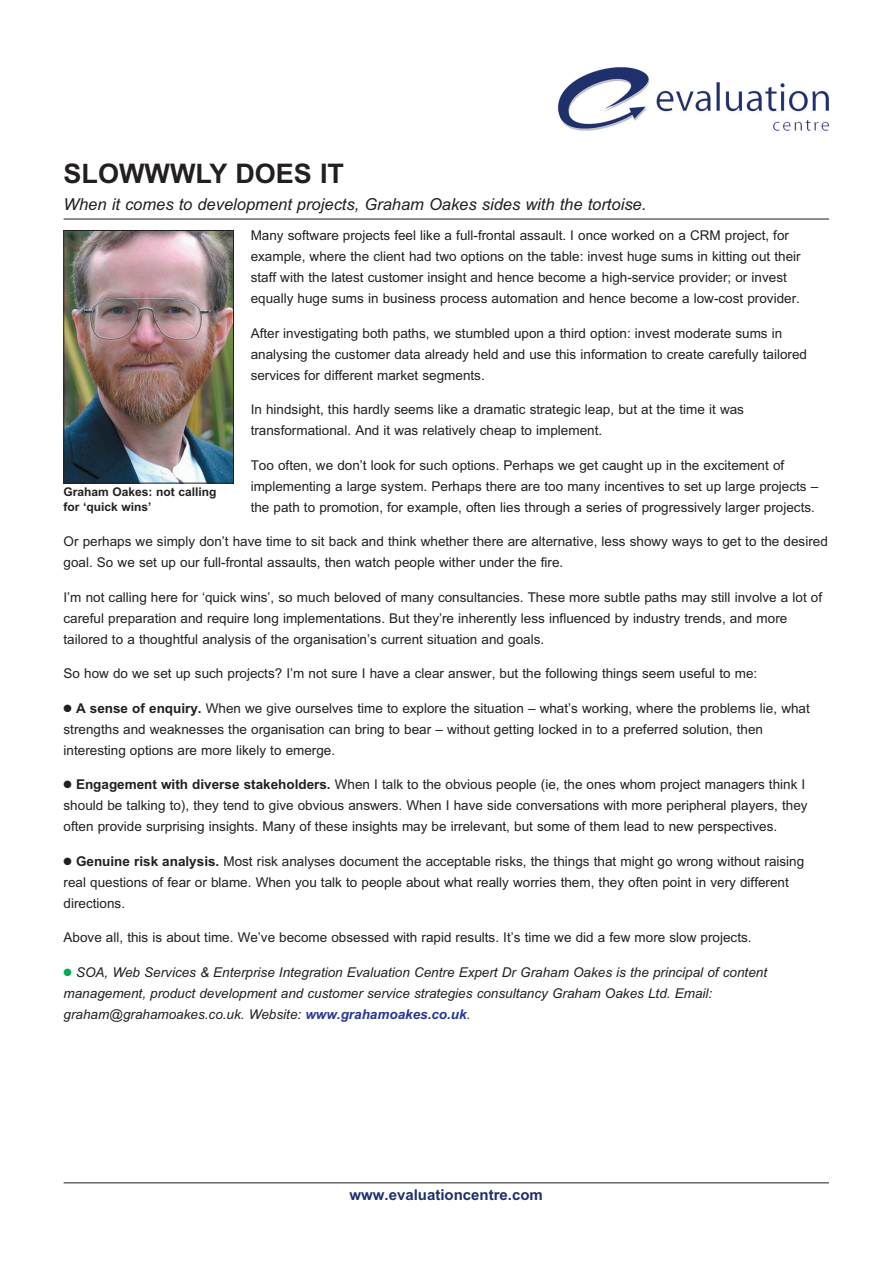
<style>
.page{position:relative;width:893px;height:1263px;background:#fff}
.page>*{position:absolute;margin:0;border:0;box-sizing:border-box;transform-origin:0 0}
.t1{font:700 27px "Arial";color:#231f20}
.t2{font:italic 16.5px "Arial";color:#231f20}
.t3{font:700 15px "Arial";color:#1e316d}
.t4{font:13.5px/21px "Arial";color:#231f20}
.t5{font:italic 13.5px/21px "Arial";color:#231f20}
.t6{font:700 12px/15px "Arial";color:#231f20}
.s1{font-weight:700}
.s2{color:#00aa4f}
.s3{font-weight:700;color:#293795}
</style>
<div class="page">
<img style="left:558px;top:67px;width:271px;height:64px">
<hr style="left:64px;top:219px;width:765px;height:1px;background:#231f20">
<hr style="left:64px;top:1182px;width:765px;height:1px;background:#231f20">
<img style="left:66px;top:232px;width:166px;height:249px">
<div style="left:64px;top:230px;width:170px;height:253px;border:1px solid #231f20"></div>
<h1 class="t1" style="left:64px;top:158px;width:282px">SLOWWWLY DOES IT</h1>
<p class="t2" style="left:64px;top:195px;width:584px">When it comes to development projects, Graham Oakes sides with the tortoise.</p>
<p class="t4" style="left:251px;top:225px;width:552px">Many software projects feel like a full-frontal assault. I once worked on a CRM project, for example, where the client had two options on the table: invest huge sums in kitting out their staff with the latest customer insight and hence become a high-service provider; or invest equally huge sums in business process automation and hence become a low-cost provider.</p>
<p class="t4" style="left:251px;top:322px;width:558px">After investigating both paths, we stumbled upon a third option: invest moderate sums in analysing the customer data already held and use this information to create carefully tailored services for different market segments.</p>
<p class="t4" style="left:251px;top:399px;width:495px">In hindsight, this hardly seems like a dramatic strategic leap, but at the time it was transformational. And it was relatively cheap to implement.</p>
<p class="t4" style="left:251px;top:454px;width:569px">Too often, we don’t look for such options. Perhaps we get caught up in the excitement of implementing a large system. Perhaps there are too many incentives to set up large projects – the path to promotion, for example, often lies through a series of progressively larger projects.</p>
<p class="t4" style="left:64px;top:531px;width:766px">Or perhaps we simply don’t have time to sit back and think whether there are alternative, less showy ways to get to the desired goal. So we set up our full-frontal assaults, then watch people wither under the fire.</p>
<p class="t4" style="left:64px;top:586px;width:760px">I’m not calling here for ‘quick wins’, so much beloved of many consultancies. These more subtle paths may still involve a lot of careful preparation and require long implementations. But they’re inherently less influenced by industry trends, and more tailored to a thoughtful analysis of the organisation’s current situation and goals.</p>
<p class="t4" style="left:64px;top:663px;width:695px">So how do we set up such projects? I’m not sure I have a clear answer, but the following things seem useful to me:</p>
<p class="t4" style="left:64px;top:697px;width:748px">● <span class="s1">A sense of enquiry.</span> When we give ourselves time to explore the situation – what’s working, where the problems lie, what strengths and weaknesses the organisation can bring to bear – without getting locked in to a preferred solution, then interesting options are more likely to emerge.</p>
<p class="t4" style="left:64px;top:774px;width:745px">● <span class="s1">Engagement with diverse stakeholders.</span> When I talk to the obvious people (ie, the ones whom project managers think I should be talking to), they tend to give obvious answers. When I have side conversations with more peripheral players, they often provide surprising insights. Many of these insights may be irrelevant, but some of them lead to new perspectives.</p>
<p class="t4" style="left:64px;top:850px;width:742px">● <span class="s1">Genuine risk analysis.</span> Most risk analyses document the acceptable risks, the things that might go wrong without raising real questions of fear or blame. When you talk to people about what really worries them, they often point in very different directions.</p>
<p class="t4" style="left:64px;top:927px;width:690px">Above all, this is about time. We’ve become obsessed with rapid results. It’s time we did a few more slow projects.</p>
<p class="t5" style="left:64px;top:961px;width:705px"><span class="s2">●</span> SOA, Web Services &amp; Enterprise Integration Evaluation Centre Expert Dr Graham Oakes is the principal of content management, product development and customer service strategies consultancy Graham Oakes Ltd. Email: graham@grahamoakes.co.uk. Website: <span class="s3">www.grahamoakes.co.uk</span>.</p>
<p class="t6" style="left:64px;top:485px;width:155px">Graham Oakes: not calling for ‘quick wins’</p>
<p class="t3" style="left:350px;top:1186px;width:195px">www.evaluationcentre.com</p>
</div>
